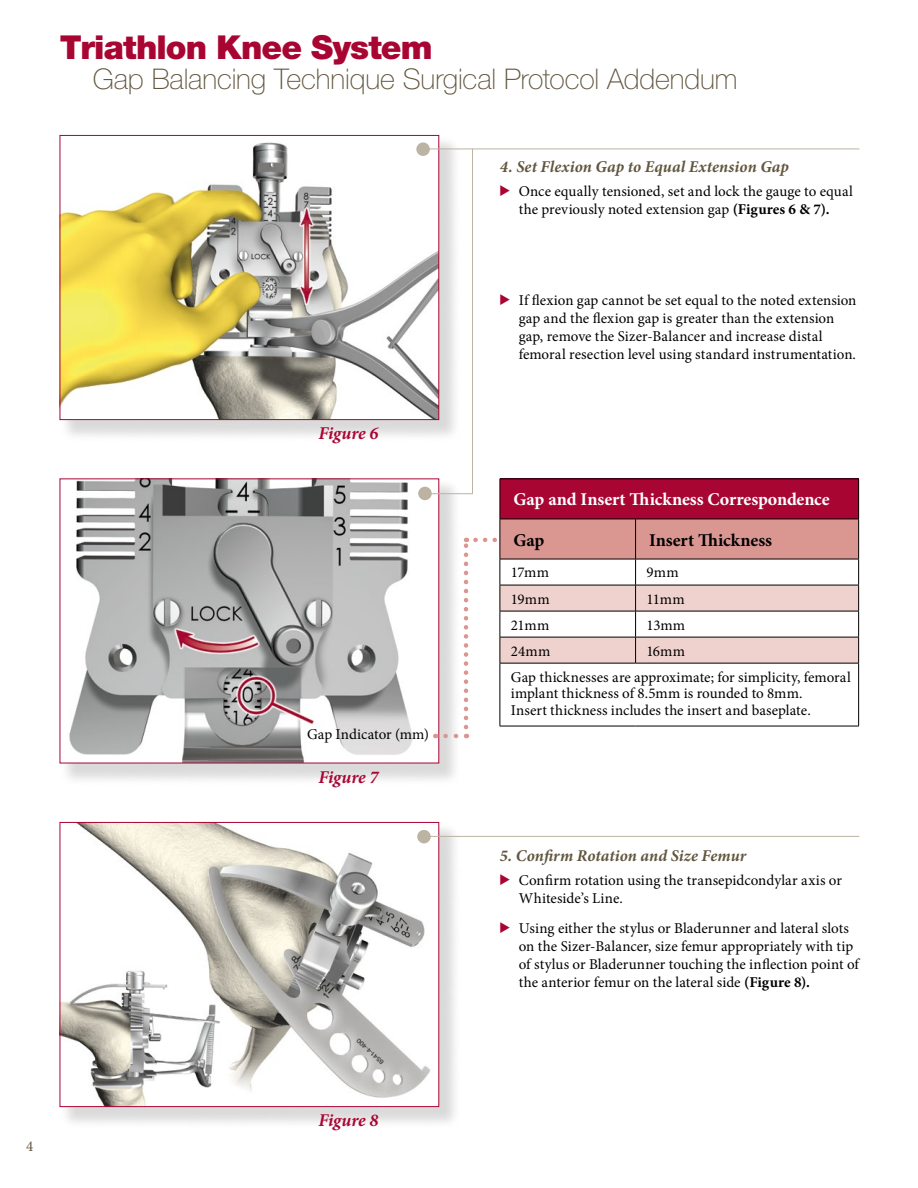
<style>
.page{position:relative;width:918px;height:1188px;background:#fff}
.page>*{position:absolute;margin:0;border:0;box-sizing:border-box;transform-origin:0 0}
.t1{font:900 33px "Helvetica Neue LT Pro";letter-spacing:-.03em;color:#a90533}
.t2{font:100 28.5px "Helvetica Neue LT Pro";letter-spacing:-.005em;color:#61553e}
.t3{font:700 18px "Minion Pro";letter-spacing:-.005em;color:#fff}
.t4{font:italic 700 18px "Minion Pro";letter-spacing:-.005em;color:#a90533}
.t5{font:700 18px "Minion Pro";color:#000}
.t6{font:italic 700 16.5px "Minion Pro";letter-spacing:.005em;color:#61553e}
.t7{font:15px/18px "Minion Pro";color:#000}
.t8{font:15px "Minion Pro";color:#61553e}
.s1{font-family:"Pictograph One";color:#a90533}
.s2{font-weight:700}
</style>
<div class="page">
<div style="left:59px;top:821px;width:403px;height:309px;background:#000;opacity:.15"></div>
<img style="left:62px;top:824px;width:375px;height:281px">
<div style="left:60px;top:822px;width:379px;height:285px;border:1px solid #a90533"></div>
<hr style="left:426px;top:836px;width:433px;height:1px;background:#bcb3a3">
<div style="left:59px;top:134px;width:403px;height:309px;background:#000;opacity:.15"></div>
<img style="left:62px;top:137px;width:375px;height:281px">
<div style="left:59px;top:477px;width:403px;height:309px;background:#000;opacity:.15"></div>
<img style="left:62px;top:481px;width:371px;height:280px">
<hr style="left:426px;top:149px;width:433px;height:1px;background:#bcb3a3">
<svg style="left:425px;top:149px;width:48px;height:345px"></svg>
<div style="left:500px;top:479px;width:359px;height:40px;background:#a90533"></div>
<hr style="left:500px;top:663px;width:1px;height:63px;background:#000">
<hr style="left:858px;top:663px;width:1px;height:63px;background:#000">
<hr style="left:500px;top:726px;width:136px;height:1px;background:#000">
<hr style="left:636px;top:726px;width:223px;height:1px;background:#000">
<hr style="left:500px;top:663px;width:136px;height:1px;background:#000">
<hr style="left:636px;top:663px;width:223px;height:1px;background:#000">
<hr style="left:500px;top:479px;width:136px;height:1px;background:#000">
<hr style="left:500px;top:479px;width:1px;height:40px;background:#000">
<hr style="left:636px;top:479px;width:223px;height:1px;background:#000">
<hr style="left:858px;top:479px;width:1px;height:40px;background:#000">
<svg style="left:446px;top:734px;width:21px;height:4px"></svg>
<svg style="left:464px;top:538px;width:4px;height:189px"></svg>
<svg style="left:475px;top:519px;width:384px;height:144px"></svg>
<div style="left:418px;top:487px;width:14px;height:13px;background:#bcb3a3;border-radius:50%"></div>
<div style="left:416px;top:142px;width:14px;height:14px;background:#bcb3a3;border-radius:50%"></div>
<div style="left:417px;top:830px;width:14px;height:13px;background:#bcb3a3;border-radius:50%"></div>
<h1 class="t1" style="left:60px;top:28px;width:374px">Triathlon Knee System</h1>
<h2 class="t2" style="left:93px;top:62px;width:646px">Gap Balancing Technique Surgical Protocol Addendum</h2>
<p class="t6" style="left:500px;top:155px;width:291px">4. Set Flexion Gap to Equal Extension Gap</p>
<p class="t7" style="left:500px;top:183px;width:355px;text-align:center"><span class="s1">&gt;</span> Once equally tensioned, set and lock the gauge to equal the previously noted extension gap <span class="s2">(Figures 6 &amp; 7).</span></p>
<p class="t4" style="left:318px;top:421px;width:62px">Figure 6</p>
<p class="t7" style="left:307px;top:725px;width:124px">Gap Indicator (mm)</p>
<p class="t4" style="left:318px;top:764px;width:62px">Figure 7</p>
<p class="t7" style="left:519px;top:291px;width:339px;text-indent:-19px"><span class="s1">&gt;</span> If flexion gap cannot be set equal to the noted extension gap and the flexion gap is greater than the extension gap, remove the Sizer-Balancer and increase distal femoral resection level using standard instrumentation.</p>
<p class="t3" style="left:513px;top:487px;width:318px">Gap and Insert Thickness Correspondence</p>
<p class="t5" style="left:513px;top:527px;width:33px">Gap</p>
<p class="t5" style="left:649px;top:527px;width:125px">Insert Thickness</p>
<p class="t7" style="left:511px;top:564px;width:40px">17mm</p>
<p class="t7" style="left:647px;top:564px;width:34px">9mm</p>
<p class="t7" style="left:511px;top:590px;width:40px">19mm</p>
<p class="t7" style="left:647px;top:590px;width:40px">11mm</p>
<p class="t7" style="left:511px;top:616px;width:40px">21mm</p>
<p class="t7" style="left:647px;top:616px;width:40px">13mm</p>
<p class="t7" style="left:511px;top:642px;width:41px">24mm</p>
<p class="t7" style="left:511px;top:638px;width:341px;line-height:26.1px;text-indent:136px">16mm<br>Gap thicknesses are approximate; for simplicity, femoral</p>
<p class="t7" style="left:511px;top:685px;width:301px;line-height:16.5px">implant thickness of 8.5mm is rounded to 8mm.<br>Insert thickness includes the insert and baseplate.</p>
<p class="t6" style="left:500px;top:844px;width:248px">5. Confirm Rotation and Size Femur</p>
<p class="t7" style="left:519px;top:871px;width:325px;text-indent:-19px"><span class="s1">&gt;</span> Confirm rotation using the transepidcondylar axis or<br>Whiteside’s Line.</p>
<p class="t7" style="left:519px;top:920px;width:342px;text-indent:-19px"><span class="s1">&gt;</span> Using either the stylus or Bladerunner and lateral slots on the Sizer-Balancer, size femur appropriately with tip of stylus or Bladerunner touching the inflection point of the anterior femur on the lateral side <span class="s2">(Figure 8).</span></p>
<p class="t8" style="left:26px;top:1137px;width:9px">4</p>
<p class="t4" style="left:318px;top:1108px;width:62px">Figure 8</p>
</div>
